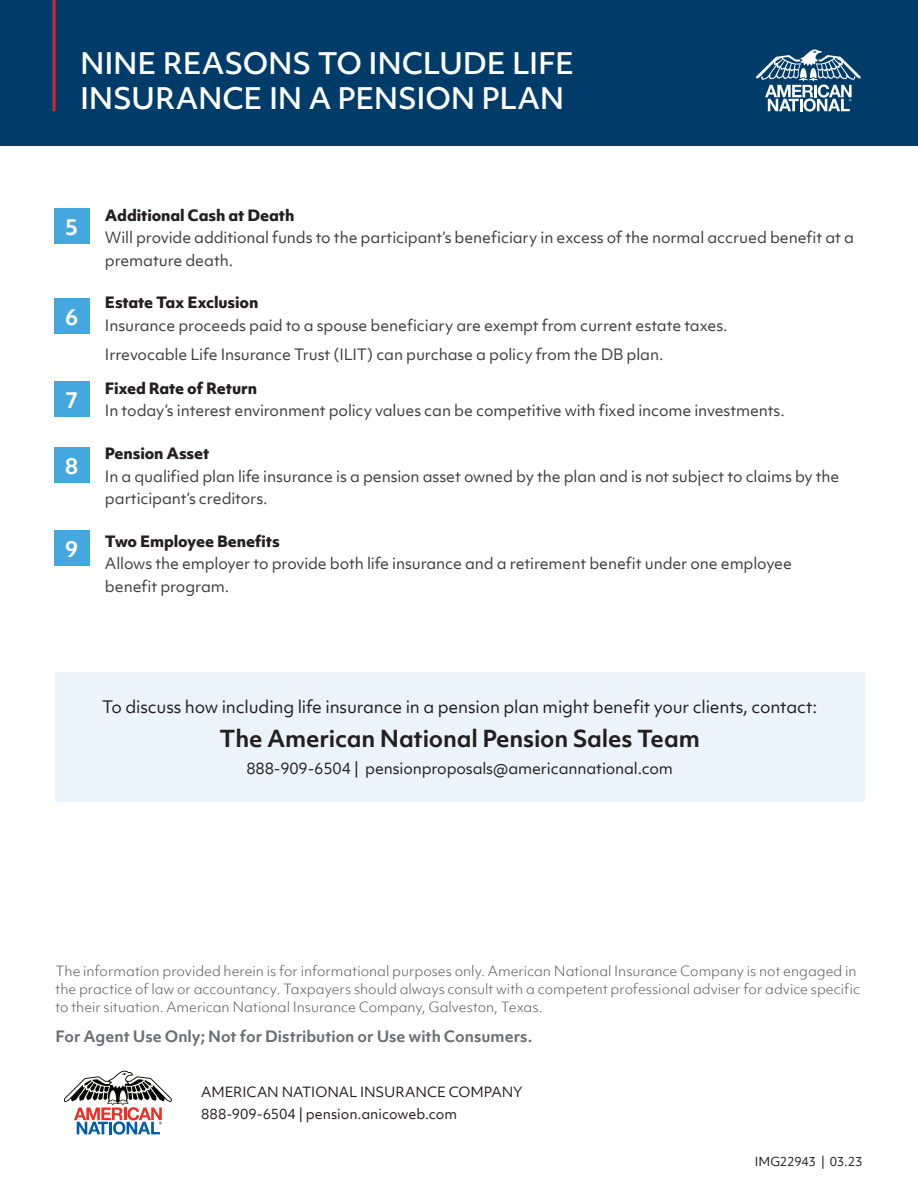
<style>
.page{position:relative;width:918px;height:1188px;background:#fff}
.page>*{position:absolute;margin:0;border:0;box-sizing:border-box;transform-origin:0 0}
.Product_Name{font:500 28.5px/39.5px "Objektiv Mk 1";letter-spacing:-.01em;color:#fff}
.t1{font:700 22.5px "Objektiv Mk 1";letter-spacing:-.01em;color:#231f20}
.Intro_Text{font:700 21px "Objektiv Mk 1";color:#fff}
.t2{font:16.5px "Objektiv Mk 1";letter-spacing:-.01em;color:#231f20}
.Running_Text{font:15px/22.5px "Objektiv Mk 1";letter-spacing:-.01em;color:#3e3e3f}
.Agent_Use_Only{font:700 15px "Objektiv Mk 1";color:#6c6d70}
.t3{font:15px "Objektiv Mk 1";letter-spacing:-.01em;color:#231f20}
.Footnote_Disclaimer{font:300 13.5px/18px "Objektiv Mk 1";color:#57585a}
.Form_Number_RV_Date{font:13.5px "Objektiv Mk 1";letter-spacing:-.005em;color:#231f20}
.Form_Number_RV_Date-2{font:12px "Objektiv Mk 1";letter-spacing:-.02em;color:#231f20}
.s1{font-weight:800;color:#231f20}
</style>
<div class="page">
<svg style="left:64px;top:1071px;width:108px;height:64px"></svg>
<div style="left:0;top:0;width:918px;height:146px;background:#003c6a"></div>
<svg style="left:52px;top:0;width:4px;height:111px"></svg>
<svg style="left:756px;top:49px;width:105px;height:63px"></svg>
<div style="left:54px;top:208px;width:36px;height:36px;background:#44a8de"></div>
<div style="left:54px;top:298px;width:36px;height:36px;background:#44a8de"></div>
<div style="left:54px;top:382px;width:36px;height:35px;background:#44a8de"></div>
<div style="left:54px;top:447px;width:36px;height:36px;background:#44a8de"></div>
<div style="left:54px;top:531px;width:36px;height:35px;background:#44a8de"></div>
<div style="left:55px;top:672px;width:810px;height:129px;background:#ebf4fa"></div>
<p class="Product_Name" style="left:80px;top:38px;width:486px">MARKET VALUE ADJUSTMENT<br>INSURANCE IN A PENSION PLAN</p>
<h1 class="Product_Name" style="left:80px;top:43px;width:496px">NINE REASONS TO INCLUDE LIFE</h1>
<p class="Intro_Text" style="left:65px;top:212px;width:15px">5</p>
<p class="Intro_Text" style="left:65px;top:302px;width:15px">6</p>
<p class="Intro_Text" style="left:65px;top:385px;width:15px">7</p>
<p class="Intro_Text" style="left:65px;top:451px;width:15px">8</p>
<p class="Intro_Text" style="left:65px;top:534px;width:15px">9</p>
<p class="Running_Text" style="left:105px;top:204px;width:751px"><span class="s1">Additional Cash at Death<br></span>Will provide additional funds to the participant’s beneficiary in excess of the normal accrued benefit at a premature death.</p>
<p class="Running_Text" style="left:105px;top:291px;width:624px"><span class="s1">Estate Tax Exclusion<br></span>Insurance proceeds paid to a spouse beneficiary are exempt from current estate taxes.</p>
<p class="Running_Text" style="left:105px;top:343px;width:560px">Irrevocable Life Insurance Trust (ILIT) can purchase a policy from the DB plan.</p>
<p class="Running_Text" style="left:105px;top:377px;width:681px"><span class="s1">Fixed Rate of Return<br></span>In today’s interest environment policy values can be competitive with fixed income investments.</p>
<p class="Running_Text" style="left:105px;top:442px;width:736px"><span class="s1">Pension Asset<br></span>In a qualified plan life insurance is a pension asset owned by the plan and is not subject to claims by the participant’s creditors.</p>
<p class="Running_Text" style="left:105px;top:530px;width:689px"><span class="s1">Two Employee Benefits<br></span>Allows the employer to provide both life insurance and a retirement benefit under one employee benefit program.</p>
<p class="t2" style="left:102px;top:695px;width:716px">To discuss how including life insurance in a pension plan might benefit your clients, contact:</p>
<p class="t1" style="left:220px;top:723px;width:482px">The American National Pension Sales Team</p>
<p class="t3" style="left:246px;top:758px;width:428px">888-909-6504 | pensionproposals@americannational.com</p>
<p class="Footnote_Disclaimer" style="left:56px;top:962px;width:806px">The information provided herein is for informational purposes only. American National Insurance Company is not engaged in the practice of law or accountancy. Taxpayers should always consult with a competent professional adviser for advice specific to their situation. American National Insurance Company, Galveston, Texas.</p>
<p class="Agent_Use_Only" style="left:56px;top:1025px;width:478px">For Agent Use Only; Not for Distribution or Use with Consumers.</p>
<p class="Form_Number_RV_Date" style="left:201px;top:1082px;width:323px">AMERICAN NATIONAL INSURANCE COMPANY</p>
<p class="Form_Number_RV_Date" style="left:201px;top:1105px;width:258px">888-909-6504 | pension.anicoweb.com</p>
<p class="Form_Number_RV_Date-2" style="left:755px;top:1153px;width:109px">IMG22943 | 03.23</p>
</div>
